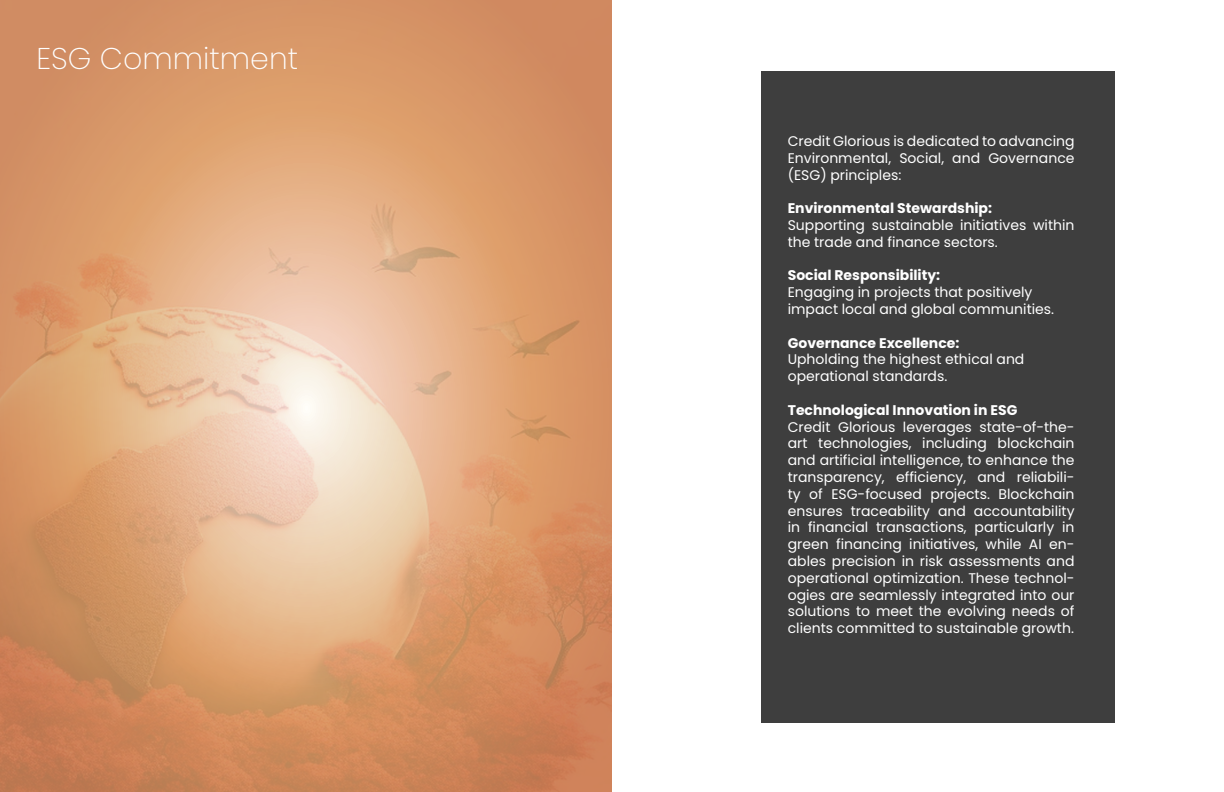
<style>
.page{position:relative;width:1224px;height:792px;background:#fff}
.page>*{position:absolute;margin:0;border:0;box-sizing:border-box;transform-origin:0 0}
.t1{font:200 30px "Poppins";color:#fff}
.t2{font:14px/16.8px "Poppins";color:#fff}
.t3{font:700 14px "Poppins";color:#fff}
</style>
<div class="page">
<div style="left:761px;top:71px;width:354px;height:652px;background:#3e3e3e"></div>
<svg style="left:0;top:0;width:612px;height:792px;background:#dba176"></svg>
<h1 class="t1" style="left:37px;top:41px;width:263px">ESG Commitment</h1>
<p class="t2" style="left:788px;top:133px;width:288px;text-align:justify">Credit Glorious is dedicated to advancing Environmental, Social, and Governance (ESG) principles:</p>
<p class="t3" style="left:788px;top:200px;width:206px">Environmental Stewardship:</p>
<p class="t2" style="left:788px;top:217px;width:288px">Supporting sustainable initiatives within the trade and finance sectors.</p>
<p class="t3" style="left:788px;top:267px;width:154px">Social Responsibility:</p>
<p class="t2" style="left:788px;top:284px;width:268px">Engaging in projects that positively impact local and global communities.</p>
<p class="t3" style="left:788px;top:335px;width:173px">Governance Excellence:</p>
<p class="t2" style="left:788px;top:351px;width:238px">Upholding the highest ethical and operational standards.</p>
<p class="t3" style="left:788px;top:402px;width:231px">Technological Innovation in ESG</p>
<p class="t2" style="left:788px;top:418px;width:288px;text-align:justify">Credit Glorious leverages state-of-the&shy;art technologies, including blockchain and artificial intelligence, to enhance the transparency, efficiency, and reliabili&shy;ty of ESG-focused projects. Blockchain ensures traceability and accountability in financial transactions, particularly in green financing initiatives, while AI en&shy;ables precision in risk assessments and operational optimization. These technol&shy;ogies are seamlessly integrated into our solutions to meet the evolving needs of clients committed to sustainable growth.</p>
</div>
